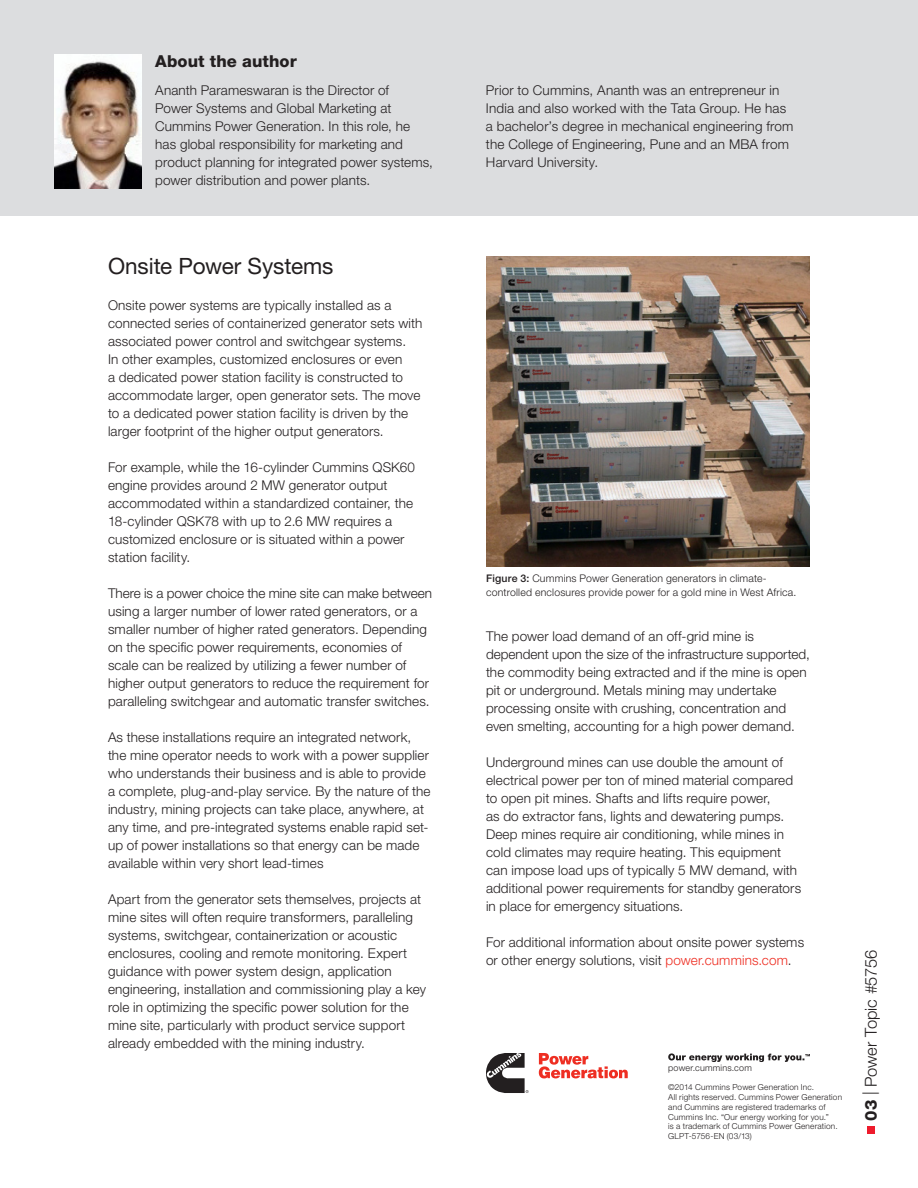
<style>
.page{position:relative;width:918px;height:1188px;background:#fff}
.page>*{position:absolute;margin:0;border:0;box-sizing:border-box;transform-origin:0 0}
.Header_-_Helvetica_R{font:22.5px "Helvetica Neue LT";letter-spacing:-.005em;color:#231f20}
.t1{font:300 16.5px "Helvetica Neue LT";letter-spacing:-.01em;color:#231f20}
.About_the_author_-_H{font:800 16.5px "Helvetica Neue LT";letter-spacing:.005em;color:#231f20}
.Body_copy_-_Helvetic{font:300 13.5px/18px "Helvetica Neue LT";letter-spacing:.01em;color:#231f20}
.Caption_-_Helvetica{font:300 10.5px/13.5px "Helvetica Neue LT";letter-spacing:.02em;color:#231f20}
.t2{font:300 9px "Helvetica Neue LT";letter-spacing:.025em;color:#231f20}
.t3{font:300 8.25px/9.8px "Helvetica Neue LT";letter-spacing:.025em;color:#231f20}
.s1{font-weight:500}
.s2{color:#ee2e22}
.s3{font-weight:800}
</style>
<div class="page">
<div style="left:868px;top:1127px;width:7px;height:7px;background:#ee1b2c"></div>
<img style="left:486px;top:256px;width:324px;height:311px">
<svg style="left:486px;top:1053px;width:43px;height:40px"></svg>
<svg style="left:539px;top:1053px;width:89px;height:25px"></svg>
<svg style="left:668px;top:1053px;width:142px;height:9px"></svg>
<div style="left:0;top:0;width:918px;height:216px;background:#dcdddf"></div>
<img style="left:54px;top:54px;width:88px;height:135px">
<p class="About_the_author_-_H" style="left:155px;top:51px;width:143px">About the author</p>
<p class="Body_copy_-_Helvetic" style="left:155px;top:81px;width:279px">Ananth Parameswaran is the Director of<br>Power Systems and Global Marketing at Cummins Power Generation. In this role, he has global responsibility for marketing and product planning for integrated power systems, power distribution and power plants.</p>
<p class="Body_copy_-_Helvetic" style="left:486px;top:81px;width:309px">Prior to Cummins, Ananth was an entrepreneur in India and also worked with the Tata Group. He has a bachelor’s degree in mechanical engineering from the College of Engineering, Pune and an MBA from Harvard University.</p>
<p class="Header_-_Helvetica_R" style="left:108px;top:253px;width:227px">Onsite Power Systems</p>
<p class="Body_copy_-_Helvetic" style="left:108px;top:296px;width:316px">Onsite power systems are typically installed as a connected series of containerized generator sets with associated power control and switchgear systems.<br>In other examples, customized enclosures or even<br>a dedicated power station facility is constructed to accommodate larger, open generator sets. The move to a dedicated power station facility is driven by the larger footprint of the higher output generators.</p>
<p class="Body_copy_-_Helvetic" style="left:108px;top:458px;width:309px">For example, while the 16-cylinder Cummins QSK60 engine provides around 2 MW generator output accommodated within a standardized container, the 18-cylinder QSK78 with up to 2.6 MW requires a customized enclosure or is situated within a power station facility.</p>
<p class="Body_copy_-_Helvetic" style="left:108px;top:584px;width:326px">There is a power choice the mine site can make between using a larger number of lower rated generators, or a smaller number of higher rated generators. Depending on the specific power requirements, economies of scale can be realized by utilizing a fewer number of higher output generators to reduce the requirement for paralleling switchgear and automatic transfer switches.</p>
<p class="Body_copy_-_Helvetic" style="left:108px;top:728px;width:324px">As these installations require an integrated network, the mine operator needs to work with a power supplier who understands their business and is able to provide a complete, plug-and-play service. By the nature of the industry, mining projects can take place, anywhere, at any time, and pre-integrated systems enable rapid set&shy;up of power installations so that energy can be made available within very short lead-times</p>
<p class="Body_copy_-_Helvetic" style="left:108px;top:890px;width:319px">Apart from the generator sets themselves, projects at mine sites will often require transformers, paralleling systems, switchgear, containerization or acoustic enclosures, cooling and remote monitoring. Expert guidance with power system design, application engineering, installation and commissioning play a key role in optimizing the specific power solution for the mine site, particularly with product service support already embedded with the mining industry.</p>
<p class="Caption_-_Helvetica" style="left:486px;top:572px;width:312px"><span class="s1">Figure 3:</span> Cummins Power Generation generators in climate&shy;controlled enclosures provide power for a gold mine in West Africa.</p>
<p class="Body_copy_-_Helvetic" style="left:486px;top:627px;width:325px">The power load demand of an off-grid mine is dependent upon the size of the infrastructure supported, the commodity being extracted and if the mine is open pit or underground. Metals mining may undertake processing onsite with crushing, concentration and even smelting, accounting for a high power demand.</p>
<p class="Body_copy_-_Helvetic" style="left:486px;top:753px;width:317px">Underground mines can use double the amount of electrical power per ton of mined material compared to open pit mines. Shafts and lifts require power,<br>as do extractor fans, lights and dewatering pumps.<br>Deep mines require air conditioning, while mines in cold climates may require heating. This equipment can impose load ups of typically 5 MW demand, with additional power requirements for standby generators in place for emergency situations.</p>
<p class="Body_copy_-_Helvetic" style="left:486px;top:933px;width:320px">For additional information about onsite power systems or other energy solutions, visit <span class="s2">power.cummins.com</span>.</p>
<p class="t2" style="left:668px;top:1062px;width:85px">power.cummins.com</p>
<p class="t3" style="left:668px;top:1082px;width:175px">©2014 Cummins Power Generation Inc.<br>All rights reserved. Cummins Power Generation and Cummins are registered trademarks of Cummins Inc. “Our energy working for you.”<br>is a trademark of Cummins Power Generation.</p>
<p class="t3" style="left:668px;top:1131px;width:85px">GLPT-5756-EN (03/13)</p>
<p class="t1" style="left:861px;top:1120px;width:172px;rotate:-90deg"><span class="s3">03</span> | Power Topic #5756</p>
</div>
